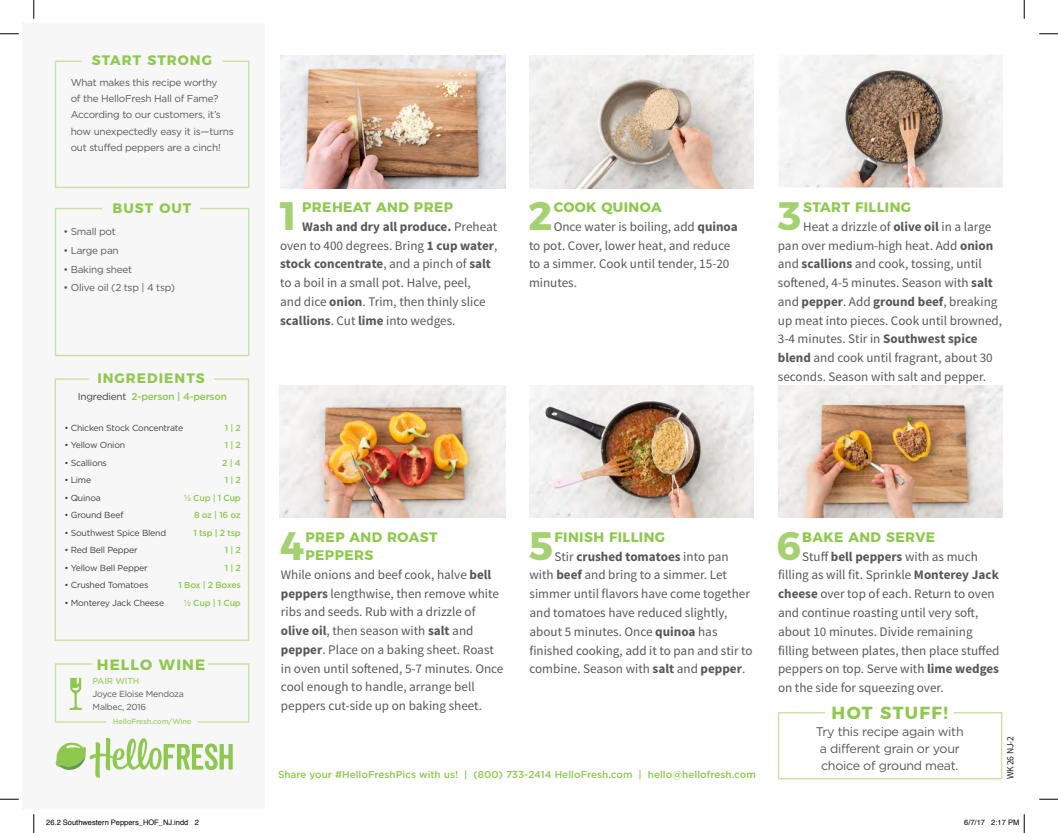
<style>
.page{position:relative;width:1058px;height:833px;background:#fff}
.page>*{position:absolute;margin:0;border:0;box-sizing:border-box;transform-origin:0 0}
.t1{font:700 39.62px "Montserrat";color:#a6d170}
.t2{font:700 17.5px "Montserrat";letter-spacing:.075em;color:#8fc84e}
.t3{font:700 15px "Montserrat";letter-spacing:.075em;color:#8fc84e}
.t4{font:700 13.75px/18.1px "Montserrat";letter-spacing:.03em;color:#8fc84e}
.t5{font:700 13.75px "Montserrat";letter-spacing:.075em;color:#8fc84e}
.t6{font:13.12px/18.8px "Source Sans Pro";color:#57585a}
.t7{font:12.5px/16.8px "Gotham";letter-spacing:-.025em;color:#57585a;text-align:center}
.t8{font:10px/16.2px "Gotham";letter-spacing:-.025em;color:#57585a}
.t9{font:500 10px "Gotham";color:#8fc84e}
.t10{font:500 10px "Gotham";letter-spacing:-.025em;color:#8fc84e}
.t11{font:9.62px "Source Sans Pro";color:#231f20}
.t12{font:8.75px "Gotham";letter-spacing:-.025em;color:#3e3e3f}
.t13{font:500 8.75px/17.5px "Gotham";letter-spacing:-.025em;color:#8fc84e;text-align:right}
.t14{font:8.75px/12.5px "Gotham";letter-spacing:-.025em;color:#57585a}
.t15{font:500 8.75px "Gotham";letter-spacing:-.025em;color:#a6d170}
.t16{font:7.5px "Helvetica";color:#000}
.t17{font:500 7.5px "Gotham";letter-spacing:-.025em;color:#a6d170}
.s1{font-weight:400;color:#3e3e3f}
.s2{font-weight:700}
</style>
<div class="page">
<div style="left:23px;top:23px;width:242px;height:787px;background:#f7f7f8"></div>
<img style="left:281px;top:55px;width:224px;height:133px">
<img style="left:529px;top:55px;width:225px;height:133px">
<img style="left:529px;top:385px;width:224px;height:133px">
<img style="left:280px;top:385px;width:225px;height:133px">
<img style="left:779px;top:55px;width:223px;height:132px">
<img style="left:778px;top:385px;width:224px;height:133px">
<svg style="left:54px;top:207px;width:196px;height:150px"></svg>
<svg style="left:54px;top:378px;width:196px;height:263px"></svg>
<svg style="left:54px;top:60px;width:196px;height:128px"></svg>
<svg style="left:54px;top:663px;width:53px;height:60px"></svg>
<svg style="left:197px;top:663px;width:53px;height:60px"></svg>
<svg style="left:56px;top:738px;width:177px;height:39px"></svg>
<svg style="left:777px;top:712px;width:226px;height:68px"></svg>
<svg style="left:0;top:33px;width:19px;height:2px"></svg>
<svg style="left:1039px;top:33px;width:19px;height:2px"></svg>
<svg style="left:0;top:798px;width:19px;height:2px"></svg>
<svg style="left:1039px;top:798px;width:19px;height:2px"></svg>
<svg style="left:33px;top:0;width:2px;height:19px"></svg>
<svg style="left:33px;top:814px;width:2px;height:19px"></svg>
<svg style="left:1023px;top:0;width:2px;height:19px"></svg>
<svg style="left:1023px;top:814px;width:2px;height:19px"></svg>
<p class="t5" style="left:92px;top:49px;width:122px">START STRONG</p>
<p class="t8" style="left:71px;top:74px;width:165px">What makes this recipe worthy<br>of the HelloFresh Hall of Fame?<br>According to our customers, it’s how unexpectedly easy it is—turns out stuffed peppers are a cinch!</p>
<p class="t4" style="left:112px;top:198px;width:80px">BUST OUT</p>
<p class="t8" style="left:63px;top:223px;width:54px">• Small pot</p>
<p class="t8" style="left:63px;top:242px;width:57px">• Large pan</p>
<p class="t8" style="left:63px;top:261px;width:70px">• Baking sheet</p>
<p class="t8" style="left:63px;top:279px;width:113px">• Olive oil (2 tsp | 4 tsp)</p>
<p class="t5" style="left:97px;top:366px;width:109px">INGREDIENTS</p>
<p class="t10" style="left:78px;top:390px;width:151px"><span class="s1">Ingredient</span> 2-person | 4-person</p>
<p class="t13" style="left:179px;top:419px;width:64px">1 | 2<br>1 | 2<br>2 | 4<br>1 | 2<br>½ Cup | 1 Cup<br>8 oz | 16 oz<br>1 tsp | 2 tsp<br>1 | 2<br>1 | 2<br>1 Box | 2 Boxes ½ Cup | 1 Cup</p>
<p class="t12" style="left:64px;top:422px;width:120px">• Chicken Stock Concentrate</p>
<p class="t12" style="left:64px;top:439px;width:62px">• Yellow Onion</p>
<p class="t12" style="left:64px;top:457px;width:44px">• Scallions</p>
<p class="t12" style="left:64px;top:474px;width:28px">• Lime</p>
<p class="t12" style="left:64px;top:492px;width:38px">• Quinoa</p>
<p class="t12" style="left:64px;top:509px;width:61px">• Ground Beef</p>
<p class="t12" style="left:64px;top:527px;width:103px">• Southwest Spice Blend</p>
<p class="t12" style="left:64px;top:544px;width:75px">• Red Bell Pepper</p>
<p class="t12" style="left:64px;top:562px;width:85px">• Yellow Bell Pepper</p>
<p class="t12" style="left:64px;top:579px;width:85px">• Crushed Tomatoes</p>
<p class="t12" style="left:64px;top:597px;width:101px">• Monterey Jack Cheese</p>
<p class="t3" style="left:97px;top:652px;width:110px">HELLO WINE</p>
<p class="t15" style="left:93px;top:675px;width:48px">PAIR WITH</p>
<p class="t17" style="left:113px;top:716px;width:80px">HelloFresh.com/Wine</p>
<p class="t14" style="left:93px;top:687px;width:93px">Joyce Eloise Mendoza<br>Malbec, 2016</p>
<h1 class="t1" style="left:276px;top:183px;width:26px">1</h1>
<p class="t4" style="left:302px;top:197px;width:152px">PREHEAT AND PREP</p>
<p class="t6" style="left:280px;top:217px;width:219px;text-indent:22px"><span class="s2">Wash and dry all produce.</span> Preheat oven to 400 degrees. Bring <span class="s2">1 cup water</span>, <span class="s2">stock concentrate</span>, and a pinch of <span class="s2">salt </span>to a boil in a small pot. Halve, peel,<br>and dice <span class="s2">onion</span>. Trim, then thinly slice <span class="s2">scallions</span>. Cut <span class="s2">lime</span> into wedges.</p>
<h1 class="t1" style="left:528px;top:183px;width:26px">2</h1>
<p class="t4" style="left:553px;top:197px;width:109px">COOK QUINOA</p>
<p class="t6" style="left:529px;top:217px;width:210px;text-indent:25px">Once water is boiling, add <span class="s2">quinoa </span>to pot. Cover, lower heat, and reduce to a simmer. Cook until tender, 15-20 minutes.</p>
<h1 class="t1" style="left:777px;top:183px;width:24px">3</h1>
<p class="t4" style="left:803px;top:197px;width:109px">START FILLING</p>
<p class="t6" style="left:778px;top:217px;width:226px;text-indent:25px">Heat a drizzle of <span class="s2">olive oil</span> in a large pan over medium-high heat. Add <span class="s2">onion </span>and <span class="s2">scallions</span> and cook, tossing, until softened, 4-5 minutes. Season with <span class="s2">salt </span>and <span class="s2">pepper</span>. Add <span class="s2">ground beef</span>, breaking up meat into pieces. Cook until browned, 3-4 minutes. Stir in <span class="s2">Southwest spice blend</span> and cook until fragrant, about 30 seconds. Season with salt and pepper.</p>
<h1 class="t1" style="left:280px;top:513px;width:26px">4</h1>
<p class="t4" style="left:305px;top:527px;width:134px">PREP AND ROAST<br>PEPPERS</p>
<p class="t6" style="left:281px;top:565px;width:224px">While onions and beef cook, halve <span class="s2">bell peppers</span> lengthwise, then remove white ribs and seeds. Rub with a drizzle of <span class="s2">olive oil</span>, then season with <span class="s2">salt</span> and <span class="s2">pepper</span>. Place on a baking sheet. Roast in oven until softened, 5-7 minutes. Once cool enough to handle, arrange bell peppers cut-side up on baking sheet.</p>
<h1 class="t1" style="left:529px;top:513px;width:26px">5</h1>
<p class="t4" style="left:554px;top:527px;width:112px">FINISH FILLING</p>
<p class="t6" style="left:529px;top:547px;width:225px;text-indent:25px">Stir <span class="s2">crushed tomatoes</span> into pan with <span class="s2">beef</span> and bring to a simmer. Let simmer until flavors have come together and tomatoes have reduced slightly, about 5 minutes. Once <span class="s2">quinoa</span> has finished cooking, add it to pan and stir to combine. Season with <span class="s2">salt</span> and <span class="s2">pepper</span>.</p>
<p class="t9" style="left:278px;top:767px;width:479px">Share your #HelloFreshPics with us! | (800) 733-2414 HelloFresh.com | hello@hellofresh.com</p>
<h1 class="t1" style="left:776px;top:513px;width:26px">6</h1>
<p class="t4" style="left:802px;top:527px;width:134px">BAKE AND SERVE</p>
<p class="t6" style="left:778px;top:547px;width:223px;text-indent:24px">Stuff <span class="s2">bell peppers</span> with as much filling as will fit. Sprinkle <span class="s2">Monterey Jack cheese</span> over top of each. Return to oven and continue roasting until very soft, about 10 minutes. Divide remaining filling between plates, then place stuffed peppers on top. Serve with <span class="s2">lime wedges </span>on the side for squeezing over.</p>
<p class="t7" style="left:816px;top:723px;width:149px">Try this recipe again with a different grain or your choice of ground meat.</p>
<h2 class="t2" style="left:831px;top:698px;width:118px">HOT STUFF!</h2>
<p class="t11" style="left:1004px;top:779px;width:44px;rotate:-90deg">WK 26 NJ-2</p>
<p class="t16" style="left:46px;top:817px;width:154px">26.2 Southwestern Peppers_HOF_NJ.indd 2</p>
<p class="t16" style="left:964px;top:817px;width:57px">6/7/17 2:17 PM</p>
</div>
